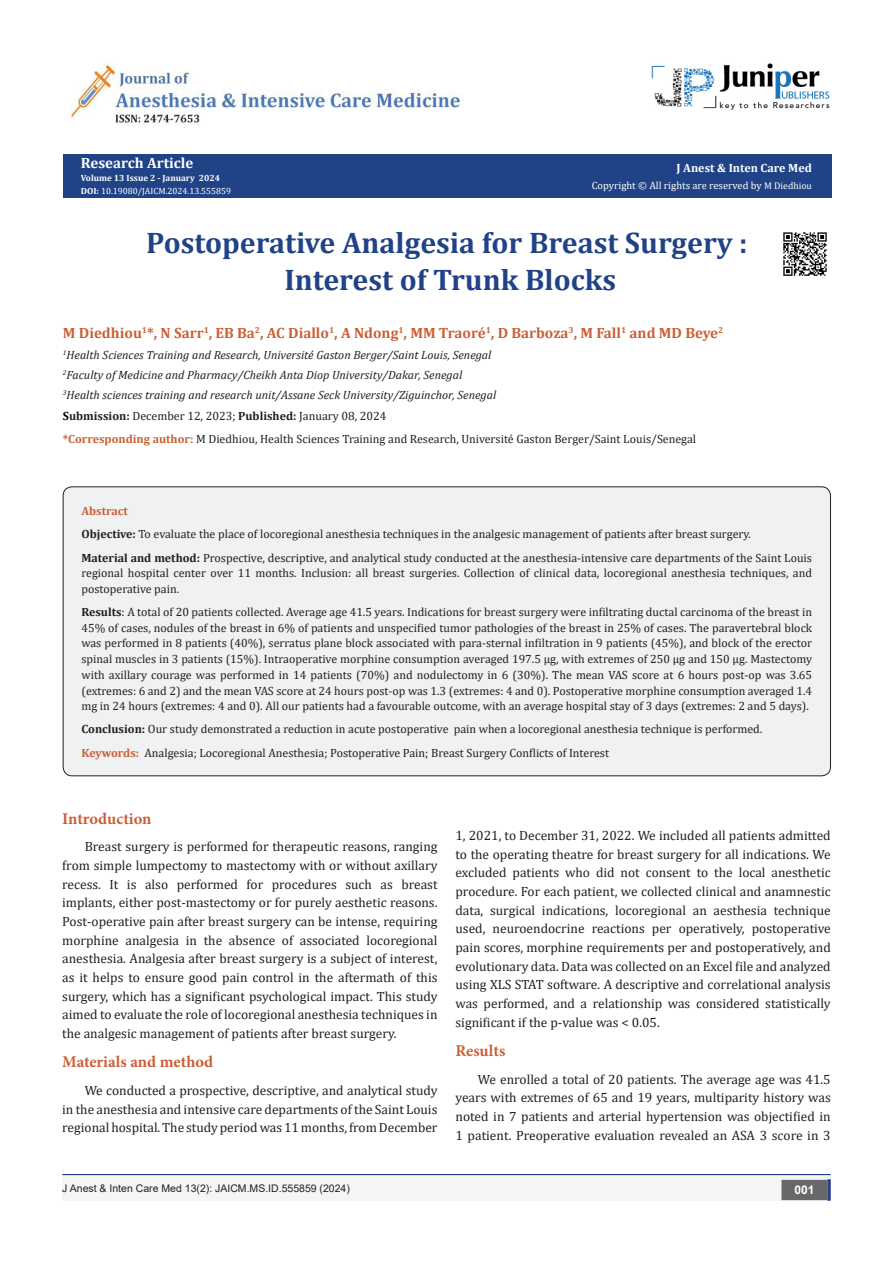
<style>
.page{position:relative;width:893px;height:1263px;background:#fff}
.page>*{position:absolute;margin:0;border:0;box-sizing:border-box;transform-origin:0 0}
.t1{font:700 29.85px/37.3px "Cambria";color:#204287;text-align:center}
.List_Paragraph{font:700 16.5px "Minion Pro";color:#ca5f37}
.t2{font:700 15px "Cambria";color:#ca6035}
.t3{font:700 15px "Cambria";color:#fffefc}
.t4{font:13.5px/18.8px "Cambria";color:#231f20;text-align:justify}
.List_Paragraph-2{font:12px/15.8px "Cambria";color:#231f20;text-align:justify}
.t5{font:italic 12px "Cambria";color:#231f20}
.t6{font:700 12px "Cambria";color:#fff}
.List_Paragraph-3{font:700 12px "Cambria";color:#ca5f37}
.t7{font:700 12px "Arial";color:#fff}
.t8{font:10.5px "Arial";color:#231f20}
.t9{font:10.5px "Cambria";color:#fffefc}
.t10{font:9px "Cambria";color:#fff}
.t11{font:700 9px "Cambria";color:#fff}
.s1{font-weight:700}
.s2{font-size:9.75px}
.s3{font-weight:700;color:#000}
.s4{font-weight:700;color:#ca6035}
.s5{font-weight:700;color:#ca5f37}
</style>
<div class="page">
<div style="left:63px;top:155px;width:768px;height:43px;background:#204287"></div>
<div style="left:62px;top:1175px;width:441px;height:26px;background:#f5f5f4"></div>
<img style="left:651px;top:63px;width:179px;height:47px">
<div style="left:496px;top:1175px;width:334px;height:26px;background:#f5f5f4"></div>
<div style="left:782px;top:1180px;width:45px;height:19px;background:#68676a"></div>
<div style="left:781px;top:1180px;width:46px;height:20px;border:2px solid #68676a"></div>
<svg style="left:827px;top:1179px;width:4px;height:22px"></svg>
<hr style="left:62px;top:1174px;width:769px;height:1px;background:#253f8e">
<img style="left:71px;top:63px;width:392px;height:60px">
<div style="left:63px;top:487px;width:767px;height:289px;background:#f0f1f2;border-radius:9px"></div>
<img style="left:783px;top:232px;width:44px;height:44px">
<p class="t3" style="left:81px;top:152px;width:114px">Research Article</p>
<p class="t11" style="left:81px;top:172px;width:141px">Volume 13 Issue 2 - January 2024</p>
<p class="t10" style="left:81px;top:185px;width:152px"><span class="s1">DOI:</span> 10.19080/JAICM.2024.13.555859</p>
<p class="t6" style="left:676px;top:159px;width:137px">J Anest &amp; Inten Care Med</p>
<p class="t9" style="left:592px;top:179px;width:222px">Copyright © All rights are reserved by <span class="s2">M Diedhiou</span></p>
<p class="t1" style="left:146px;top:223px;width:603px">Postoperative Analgesia for Breast Surgery :<br>Interest of Trunk Blocks</p>
<p class="t2" style="left:63px;top:322px;width:662px">M Diedhiou<sup>1</sup>*, N Sarr<sup>1</sup>, EB Ba<sup>2</sup>, AC Diallo<sup>1</sup>, A Ndong<sup>1</sup>, MM Traoré<sup>1</sup>, D Barboza<sup>3</sup>, M Fall<sup>1</sup> and MD Beye<sup>2</sup></p>
<p class="t5" style="left:63px;top:346px;width:430px"><sup>1</sup>Health Sciences Training and Research, Université Gaston Berger/Saint Louis, Senegal</p>
<p class="t5" style="left:63px;top:366px;width:401px"><sup>2</sup>Faculty of Medicine and Pharmacy/Cheikh Anta Diop University/Dakar, Senegal</p>
<p class="t5" style="left:63px;top:387px;width:435px"><sup>3</sup>Health sciences training and research unit/Assane Seck University/Ziguinchor, Senegal</p>
<p class="List_Paragraph-2" style="left:63px;top:408px;width:325px"><span class="s3">S</span><span class="s1">ubmission:</span> December 12, 2023; <span class="s1">Published:</span> January 08, 2024</p>
<p class="List_Paragraph-2" style="left:63px;top:431px;width:635px"><span class="s4">*Corresponding author:</span> M Diedhiou, Health Sciences Training and Research, Université Gaston Berger/Saint Louis/Senegal</p>
<p class="List_Paragraph-3" style="left:81px;top:503px;width:48px">Abstract</p>
<p class="List_Paragraph-2" style="left:81px;top:526px;width:671px"><span class="s1">Objective:</span> To evaluate the place of locoregional anesthesia techniques in the analgesic management of patients after breast surgery.</p>
<p class="List_Paragraph-2" style="left:81px;top:549px;width:732px"><span class="s1">Material and method:</span> Prospective, descriptive, and analytical study conducted at the anesthesia-intensive care departments of the Saint Louis regional hospital center over 11 months. Inclusion: all breast surgeries. Collection of clinical data, locoregional anesthesia techniques, and postoperative pain.</p>
<p class="List_Paragraph-2" style="left:81px;top:604px;width:732px"><span class="s1">Results</span>: A total of 20 patients collected. Average age 41.5 years. Indications for breast surgery were infiltrating ductal carcinoma of the breast in 45% of cases, nodules of the breast in 6% of patients and unspecified tumor pathologies of the breast in 25% of cases. The paravertebral block was performed in 8 patients (40%), serratus plane block associated with para-sternal infiltration in 9 patients (45%), and block of the erector spinal muscles in 3 patients (15%). Intraoperative morphine consumption averaged 197.5 µg, with extremes of 250 µg and 150 µg. Mastectomy with axillary courage was performed in 14 patients (70%) and nodulectomy in 6 (30%). The mean VAS score at 6 hours post-op was 3.65 (extremes: 6 and 2) and the mean VAS score at 24 hours post-op was 1.3 (extremes: 4 and 0). Postoperative morphine consumption averaged 1.4 mg in 24 hours (extremes: 4 and 0). All our patients had a favourable outcome, with an average hospital stay of 3 days (extremes: 2 and 5 days).</p>
<p class="List_Paragraph-2" style="left:81px;top:721px;width:682px"><span class="s1">Conclusion:</span> Our study demonstrated a reduction in acute postoperative pain when a locoregional anesthesia technique is performed.</p>
<p class="List_Paragraph-2" style="left:81px;top:744px;width:529px"><span class="s5">Keywords:</span> Analgesia; Locoregional Anesthesia; Postoperative Pain; Breast Surgery Conflicts of Interest</p>
<p class="List_Paragraph" style="left:62px;top:807px;width:91px">Introduction</p>
<p class="t4" style="left:62px;top:837px;width:377px;text-indent:22px">Breast surgery is performed for therapeutic reasons, ranging from simple lumpectomy to mastectomy with or without axillary recess. It is also performed for procedures such as breast implants, either post-mastectomy or for purely aesthetic reasons.<br>Post-operative pain after breast surgery can be intense, requiring morphine analgesia in the absence of associated locoregional anesthesia. Analgesia after breast surgery is a subject of interest, as it helps to ensure good pain control in the aftermath of this surgery, which has a significant psychological impact. This study aimed to evaluate the role of locoregional anesthesia techniques in the analgesic management of patients after breast surgery.</p>
<p class="List_Paragraph" style="left:62px;top:1050px;width:153px">Materials and method</p>
<p class="t4" style="left:62px;top:1081px;width:377px;text-indent:22px">We conducted a prospective, descriptive, and analytical study in the anesthesia and intensive care departments of the Saint Louis regional hospital. The study period was 11 months, from December</p>
<p class="t4" style="left:455px;top:826px;width:377px">1, 2021, to December 31, 2022. We included all patients admitted to the operating theatre for breast surgery for all indications. We excluded patients who did not consent to the local anesthetic procedure. For each patient, we collected clinical and anamnestic data, surgical indications, locoregional an aesthesia technique used, neuroendocrine reactions per operatively, postoperative pain scores, morphine requirements per and postoperatively, and evolutionary data. Data was collected on an Excel file and analyzed using XLS STAT software. A descriptive and correlational analysis was performed, and a relationship was considered statistically significant if the p-value was &lt; 0.05.</p>
<p class="List_Paragraph" style="left:455px;top:1039px;width:51px">Results</p>
<p class="t4" style="left:455px;top:1069px;width:377px;text-indent:22px">We enrolled a total of 20 patients. The average age was 41.5 years with extremes of 65 and 19 years, multiparity history was noted in 7 patients and arterial hypertension was objectified in 1 patient. Preoperative evaluation revealed an ASA 3 score in 3</p>
<p class="t8" style="left:62px;top:1181px;width:289px">J Anest &amp; Inten Care Med 13(2): JAICM.MS.ID.555859 (2024)</p>
<p class="t7" style="left:794px;top:1182px;width:22px">001</p>
</div>
